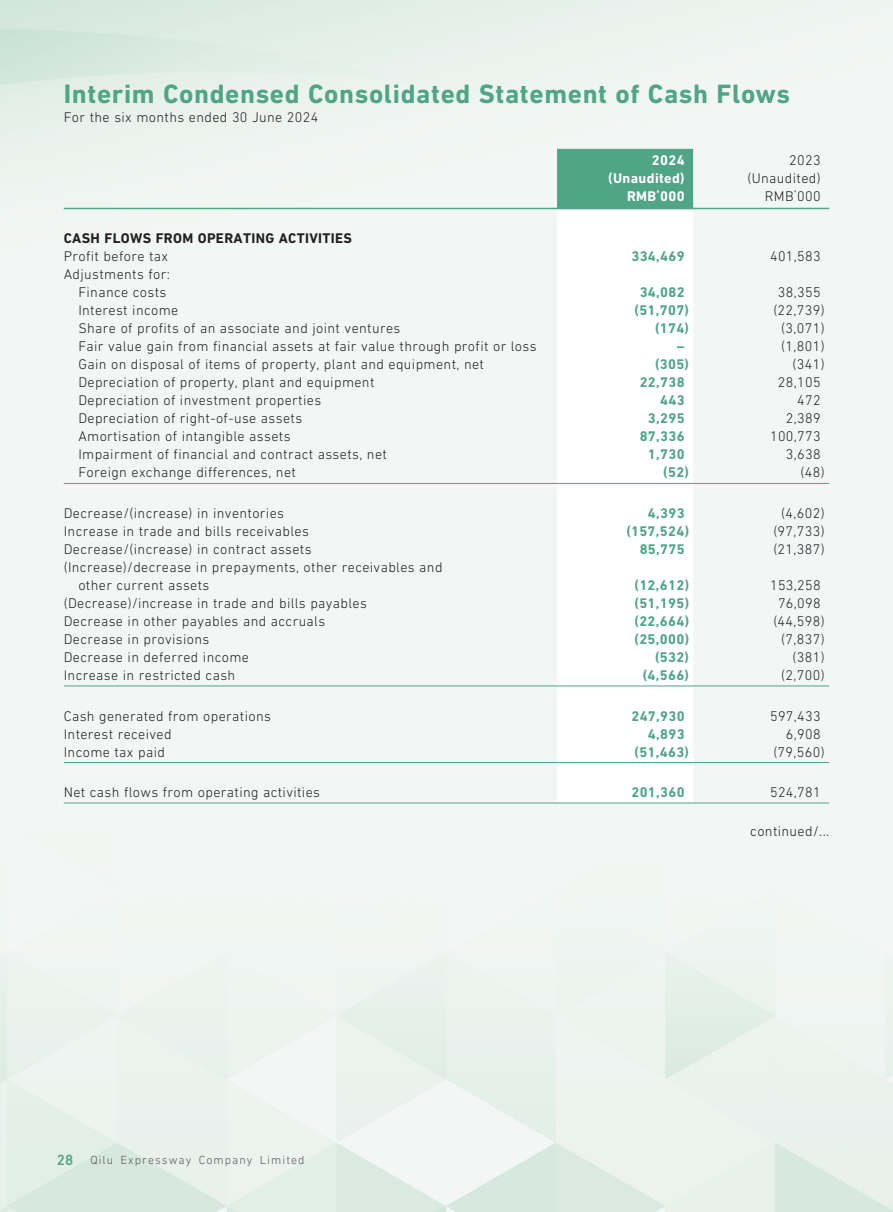
<style>
.page{position:relative;width:893px;height:1212px;background:#fff}
.page>*{position:absolute;margin:0;border:0;box-sizing:border-box;transform-origin:0 0}
.t1{font:700 27px "DIN Next LT Pro";letter-spacing:.025em;color:#4fa586}
.t2{font:300 14.25px/18px "DIN Next LT Pro";letter-spacing:.025em;color:#231f20;text-align:right}
.t3{font:700 14.25px "DIN Next LT Pro";letter-spacing:.025em;color:#4fa586}
.t4{font:700 14.25px "DIN Next LT Pro";letter-spacing:.025em;color:#231f20}
.t5{font:700 14.25px "DIN Next LT Pro";letter-spacing:.025em;color:#fff}
.t6{font:300 12px "DIN Next LT Pro";letter-spacing:.085em;color:#57585a}
.s1{font-weight:500;font-size:15px;color:#4fa586}
</style>
<div class="page">
<div style="left:557px;top:149px;width:136px;height:59px;background:#4fa586"></div>
<svg style="left:557px;top:209px;width:136px;height:594px"></svg>
<hr style="left:64px;top:208px;width:493px;height:1px;background:#4fa586">
<hr style="left:557px;top:208px;width:136px;height:1px;background:#4fa586">
<hr style="left:693px;top:208px;width:136px;height:1px;background:#4fa586">
<hr style="left:64px;top:483px;width:493px;height:1px;background:#4fa586">
<hr style="left:557px;top:483px;width:136px;height:1px;background:#4fa586">
<hr style="left:693px;top:483px;width:136px;height:1px;background:#4fa586">
<hr style="left:64px;top:685px;width:493px;height:1px;background:#4fa586">
<hr style="left:557px;top:685px;width:136px;height:1px;background:#4fa586">
<hr style="left:693px;top:685px;width:136px;height:1px;background:#4fa586">
<hr style="left:64px;top:762px;width:493px;height:1px;background:#4fa586">
<hr style="left:557px;top:762px;width:136px;height:1px;background:#4fa586">
<hr style="left:693px;top:762px;width:136px;height:1px;background:#4fa586">
<hr style="left:64px;top:803px;width:493px;height:1px;background:#4fa586">
<hr style="left:557px;top:803px;width:136px;height:1px;background:#4fa586">
<hr style="left:693px;top:803px;width:136px;height:1px;background:#4fa586">
<h1 class="t1" style="left:64px;top:78px;width:728px">Interim Condensed Consolidated Statement of Cash Flows</h1>
<p class="t2" style="left:64px;top:108px;width:256px">For the six months ended 30 June 2024</p>
<p class="t5" style="left:652px;top:152px;width:34px">2024</p>
<p class="t2" style="left:789px;top:151px;width:33px">2023</p>
<p class="t5" style="left:608px;top:170px;width:78px">(Unaudited)</p>
<p class="t2" style="left:747px;top:169px;width:75px">(Unaudited)</p>
<p class="t5" style="left:627px;top:188px;width:59px">RMB’000</p>
<p class="t2" style="left:765px;top:187px;width:57px">RMB’000</p>
<p class="t4" style="left:64px;top:230px;width:290px">CASH FLOWS FROM OPERATING ACTIVITIES</p>
<p class="t2" style="left:64px;top:247px;width:106px">Profit before tax</p>
<p class="t3" style="left:631px;top:248px;width:55px">334,469</p>
<p class="t2" style="left:770px;top:247px;width:52px">401,583</p>
<p class="t2" style="left:64px;top:265px;width:108px">Adjustments for:<br>Finance costs</p>
<p class="t3" style="left:640px;top:284px;width:46px">34,082</p>
<p class="t2" style="left:778px;top:283px;width:44px">38,355</p>
<p class="t2" style="left:78px;top:301px;width:102px">Interest income</p>
<p class="t3" style="left:635px;top:302px;width:56px">(51,707)</p>
<p class="t2" style="left:773px;top:301px;width:53px">(22,739)</p>
<p class="t2" style="left:78px;top:319px;width:323px">Share of profits of an associate and joint ventures</p>
<p class="t3" style="left:655px;top:320px;width:36px">(174)</p>
<p class="t2" style="left:781px;top:319px;width:45px">(3,071)</p>
<p class="t2" style="left:78px;top:337px;width:460px">Fair value gain from financial assets at fair value through profit or loss</p>
<p class="t3" style="left:677px;top:338px;width:9px">–</p>
<p class="t2" style="left:781px;top:337px;width:45px">(1,801)</p>
<p class="t2" style="left:78px;top:355px;width:407px">Gain on disposal of items of property, plant and equipment, net</p>
<p class="t3" style="left:655px;top:356px;width:36px">(305)</p>
<p class="t2" style="left:793px;top:355px;width:34px">(341)</p>
<p class="t2" style="left:78px;top:373px;width:298px">Depreciation of property, plant and equipment</p>
<p class="t3" style="left:640px;top:374px;width:46px">22,738</p>
<p class="t2" style="left:778px;top:373px;width:44px">28,105</p>
<p class="t2" style="left:78px;top:391px;width:244px">Depreciation of investment properties</p>
<p class="t3" style="left:660px;top:392px;width:26px">443</p>
<p class="t2" style="left:797px;top:391px;width:25px">472</p>
<p class="t2" style="left:78px;top:409px;width:225px">Depreciation of right-of-use assets</p>
<p class="t3" style="left:648px;top:410px;width:38px">3,295</p>
<p class="t2" style="left:786px;top:409px;width:36px">2,389</p>
<p class="t2" style="left:78px;top:427px;width:214px">Amortisation of intangible assets</p>
<p class="t3" style="left:640px;top:428px;width:46px">87,336</p>
<p class="t2" style="left:770px;top:427px;width:52px">100,773</p>
<p class="t2" style="left:78px;top:445px;width:310px">Impairment of financial and contract assets, net</p>
<p class="t3" style="left:648px;top:446px;width:38px">1,730</p>
<p class="t2" style="left:786px;top:445px;width:36px">3,638</p>
<p class="t2" style="left:78px;top:463px;width:219px">Foreign exchange differences, net</p>
<p class="t3" style="left:663px;top:464px;width:27px">(52)</p>
<p class="t2" style="left:800px;top:463px;width:26px">(48)</p>
<p class="t2" style="left:64px;top:504px;width:222px">Decrease/(increase) in inventories</p>
<p class="t3" style="left:648px;top:505px;width:38px">4,393</p>
<p class="t2" style="left:781px;top:504px;width:45px">(4,602)</p>
<p class="t2" style="left:64px;top:522px;width:247px">Increase in trade and bills receivables</p>
<p class="t3" style="left:626px;top:523px;width:64px">(157,524)</p>
<p class="t2" style="left:773px;top:522px;width:53px">(97,733)</p>
<p class="t2" style="left:64px;top:540px;width:249px">Decrease/(increase) in contract assets</p>
<p class="t3" style="left:640px;top:541px;width:46px">85,775</p>
<p class="t2" style="left:773px;top:540px;width:53px">(21,387)</p>
<p class="t2" style="left:78px;top:558px;width:366px;text-align:left;text-indent:-15px">(Increase)/decrease in prepayments, other receivables and other current assets</p>
<p class="t3" style="left:635px;top:577px;width:56px">(12,612)</p>
<p class="t2" style="left:770px;top:576px;width:52px">153,258</p>
<p class="t2" style="left:64px;top:594px;width:305px">(Decrease)/increase in trade and bills payables</p>
<p class="t3" style="left:635px;top:595px;width:56px">(51,195)</p>
<p class="t2" style="left:778px;top:594px;width:44px">76,098</p>
<p class="t2" style="left:64px;top:612px;width:263px">Decrease in other payables and accruals</p>
<p class="t3" style="left:635px;top:613px;width:56px">(22,664)</p>
<p class="t2" style="left:773px;top:612px;width:53px">(44,598)</p>
<p class="t2" style="left:64px;top:630px;width:147px">Decrease in provisions</p>
<p class="t3" style="left:635px;top:631px;width:56px">(25,000)</p>
<p class="t2" style="left:781px;top:630px;width:45px">(7,837)</p>
<p class="t2" style="left:64px;top:648px;width:187px">Decrease in deferred income</p>
<p class="t3" style="left:655px;top:649px;width:36px">(532)</p>
<p class="t2" style="left:793px;top:648px;width:34px">(381)</p>
<p class="t2" style="left:64px;top:666px;width:173px">Increase in restricted cash</p>
<p class="t3" style="left:643px;top:667px;width:48px">(4,566)</p>
<p class="t2" style="left:781px;top:666px;width:45px">(2,700)</p>
<p class="t2" style="left:64px;top:706px;width:209px">Cash generated from operations</p>
<p class="t3" style="left:631px;top:707px;width:55px">247,930</p>
<p class="t2" style="left:770px;top:706px;width:52px">597,433</p>
<p class="t2" style="left:64px;top:724px;width:109px">Interest received</p>
<p class="t3" style="left:648px;top:725px;width:38px">4,893</p>
<p class="t2" style="left:786px;top:724px;width:36px">6,908</p>
<p class="t2" style="left:64px;top:742px;width:103px">Income tax paid</p>
<p class="t3" style="left:635px;top:743px;width:56px">(51,463)</p>
<p class="t2" style="left:773px;top:742px;width:53px">(79,560)</p>
<p class="t2" style="left:64px;top:783px;width:258px">Net cash flows from operating activities</p>
<p class="t3" style="left:631px;top:784px;width:55px">201,360</p>
<p class="t2" style="left:770px;top:783px;width:52px">524,781</p>
<p class="t2" style="left:750px;top:822px;width:80px">continued/...</p>
<p class="t6" style="left:57px;top:1153px;width:249px"><span class="s1">28</span> Qilu Expressway Company Limited</p>
</div>
